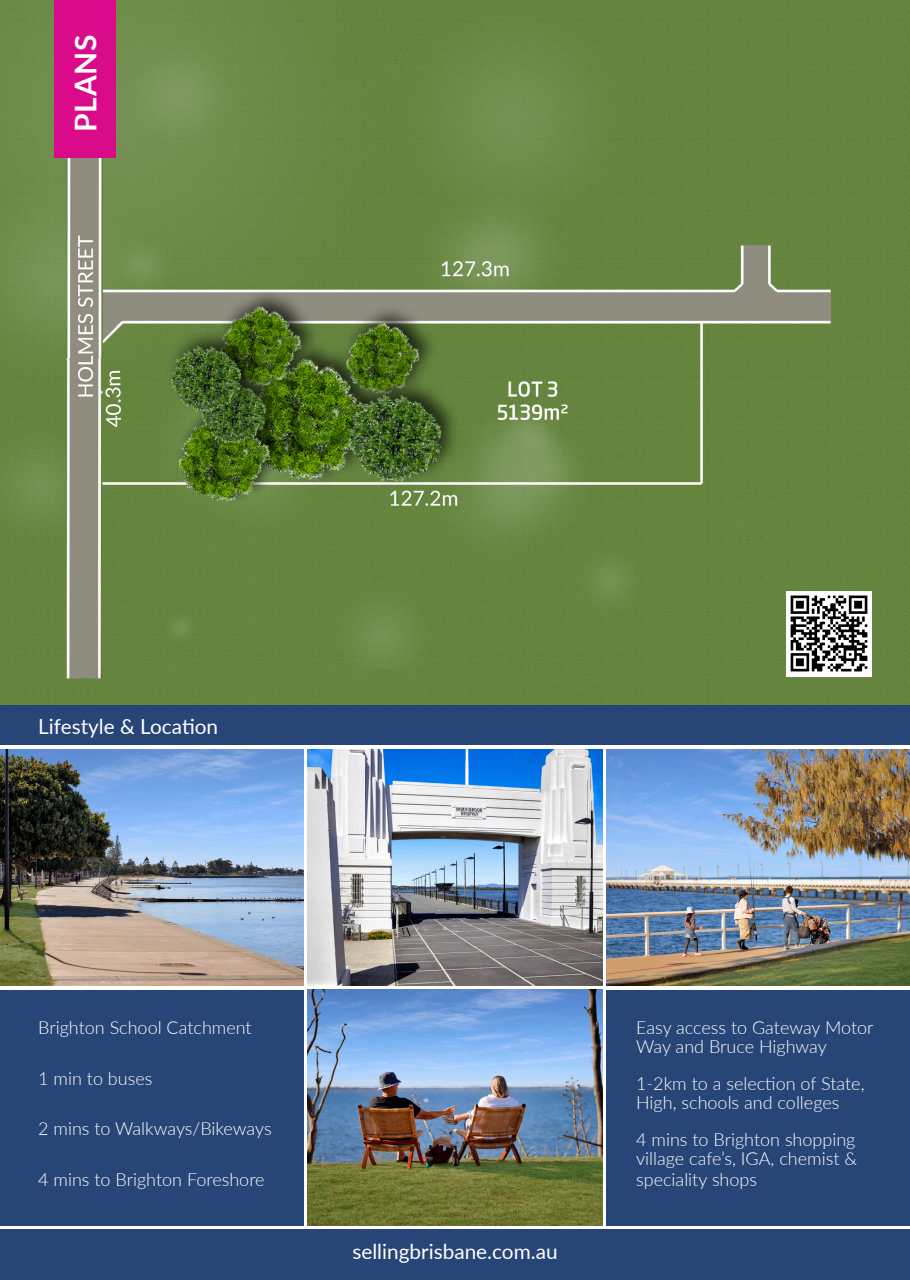
<style>
.page{position:relative;width:910px;height:1280px;background:#fff}
.page>*{position:absolute;margin:0;border:0;box-sizing:border-box;transform-origin:0 0}
.t1{font:700 30px "Lato";letter-spacing:.02em;color:#fff}
.t2{font:20.85px "Lato";color:#fff}
.t3{font:300 18px/19.5px "Lato";color:#fff}
</style>
<div class="page">
<img style="left:0;top:0;width:910px;height:706px">
<div style="left:0;top:706px;width:910px;height:39px;background:#274577"></div>
<div style="left:0;top:1230px;width:910px;height:50px;background:#274577"></div>
<img style="left:0;top:749px;width:303px;height:236px">
<div style="left:0;top:989px;width:303px;height:236px;background:#274577"></div>
<img style="left:307px;top:749px;width:295px;height:236px">
<img style="left:307px;top:989px;width:295px;height:236px">
<img style="left:606px;top:749px;width:304px;height:236px">
<div style="left:606px;top:989px;width:304px;height:236px;background:#274577"></div>
<div style="left:54px;top:0;width:62px;height:158px;background:#d90b8b"></div>
<img style="left:787px;top:591px;width:85px;height:85px">
<p class="t1" style="left:64px;top:132px;width:98px;rotate:-90deg">PLANS</p>
<p class="t2" style="left:38px;top:711px;width:181px">Lifestyle &amp; Location</p>
<p class="t3" style="left:38px;top:1017px;width:215px">Brighton School Catchment</p>
<p class="t3" style="left:38px;top:1068px;width:116px">1 min to buses</p>
<p class="t3" style="left:38px;top:1118px;width:235px">2 mins to Walkways/Bikeways</p>
<p class="t3" style="left:38px;top:1169px;width:228px">4 mins to Brighton Foreshore</p>
<p class="t2" style="left:352px;top:1236px;width:207px">sellingbrisbane.com.au</p>
<p class="t3" style="left:636px;top:1017px;width:239px">Easy access to Gateway Motor<br>Way and Bruce Highway</p>
<p class="t3" style="left:636px;top:1073px;width:230px">1-2km to a selection of State,<br>High, schools and colleges</p>
<p class="t3" style="left:636px;top:1128px;width:222px;line-height:20.2px;text-align:justify">4 mins to Brighton shopping village cafe’s, IGA, chemist &amp; speciality shops</p>
</div>
